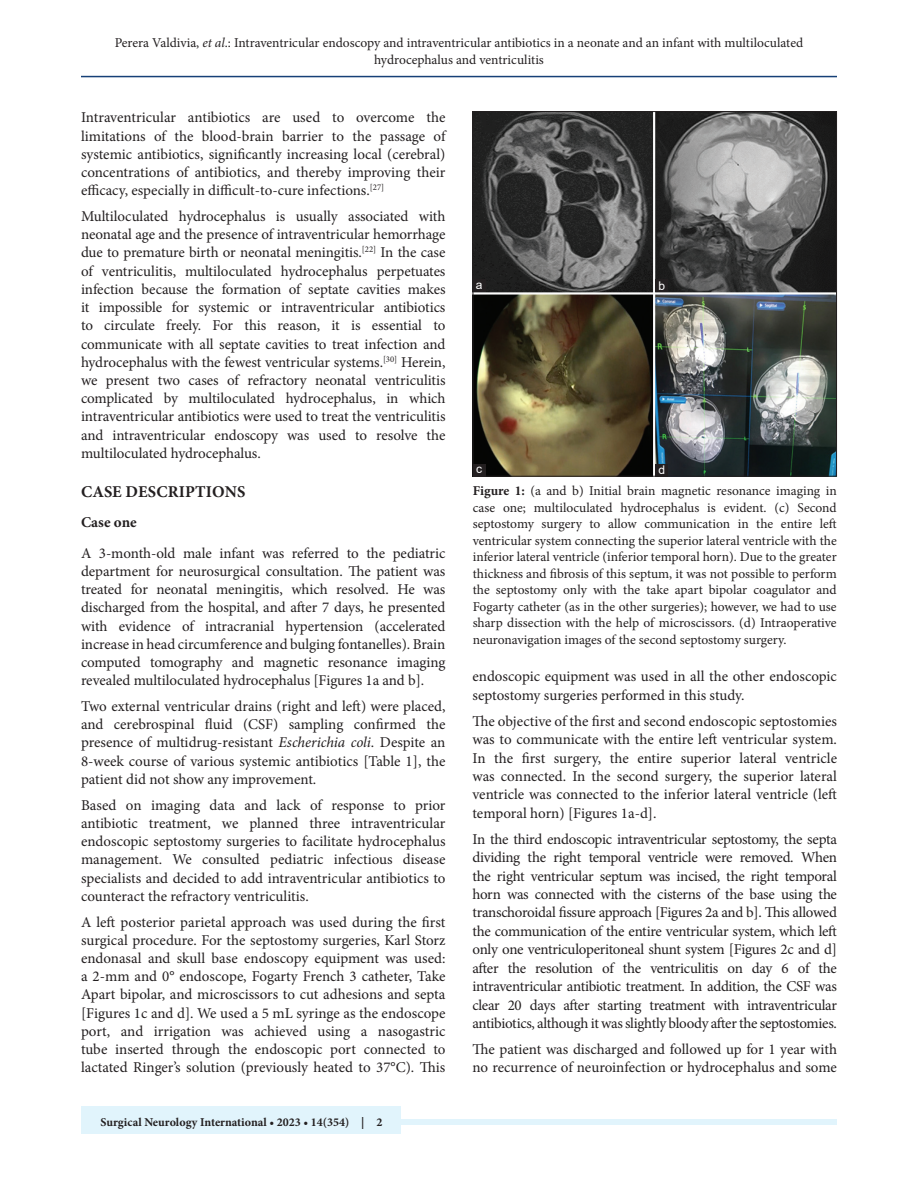
<style>
.page{position:relative;width:918px;height:1188px;background:#fff}
.page>*{position:absolute;margin:0;border:0;box-sizing:border-box;transform-origin:0 0}
.t1{font:700 16.5px "Minion Pro";letter-spacing:.01em;color:#231f20}
.TX{font:15px/18.3px "Minion Pro";letter-spacing:-.005em;color:#231f20;text-align:justify}
.H2_No_Above_Space{font:700 15px "Minion Pro";color:#231f20}
.FGC{font:13.5px/16.5px "Minion Pro";color:#231f20;text-align:center}
.JF{font:700 12px "Minion Pro";color:#231f20}
.LABEL{font:12px "Arial";color:#fff}
.s1{font-style:italic}
.s2{font-weight:700}
</style>
<div class="page">
<hr style="left:81px;top:76px;width:756px;height:1px;background:#164077">
<div style="left:81px;top:1119px;width:756px;height:6px;background:#e1f4fc"></div>
<div style="left:81px;top:1106px;width:319px;height:28px;background:#e1f4fc"></div>
<img style="left:475px;top:113px;width:360px;height:361px">
<div style="left:473px;top:111px;width:364px;height:365px;border:1px solid #231f20"></div>
<div style="left:655px;top:464px;width:13px;height:12px;background:#231f20"></div>
<div style="left:473px;top:464px;width:13px;height:12px;background:#231f20"></div>
<div style="left:655px;top:280px;width:13px;height:12px;background:#231f20"></div>
<div style="left:473px;top:280px;width:13px;height:12px;background:#231f20"></div>
<p class="FGC" style="left:115px;top:35px;width:690px">Perera Valdivia, <span class="s1">et al</span>.: Intraventricular endoscopy and intraventricular antibiotics in a neonate and an infant with multiloculated hydrocephalus and ventriculitis</p>
<p class="TX" style="left:81px;top:108px;width:366px">Intraventricular antibiotics are used to overcome the limitations of the blood-brain barrier to the passage of systemic antibiotics, significantly increasing local (cerebral) concentrations of antibiotics, and thereby improving their efficacy, especially in difficult-to-cure infections.<sup>[27]</sup></p>
<p class="TX" style="left:81px;top:207px;width:366px">Multiloculated hydrocephalus is usually associated with neonatal age and the presence of intraventricular hemorrhage due to premature birth or neonatal meningitis.<sup>[22]</sup> In the case of ventriculitis, multiloculated hydrocephalus perpetuates infection because the formation of septate cavities makes it impossible for systemic or intraventricular antibiotics to circulate freely. For this reason, it is essential to communicate with all septate cavities to treat infection and hydrocephalus with the fewest ventricular systems.<sup>[30]</sup> Herein, we present two cases of refractory neonatal ventriculitis complicated by multiloculated hydrocephalus, in which intraventricular antibiotics were used to treat the ventriculitis and intraventricular endoscopy was used to resolve the multiloculated hydrocephalus.</p>
<h1 class="t1" style="left:81px;top:480px;width:166px">CASE DESCRIPTIONS</h1>
<p class="H2_No_Above_Space" style="left:81px;top:512px;width:57px">Case one</p>
<p class="TX" style="left:81px;top:544px;width:366px">A 3-month-old male infant was referred to the pediatric department for neurosurgical consultation. The patient was treated for neonatal meningitis, which resolved. He was discharged from the hospital, and after 7 days, he presented with evidence of intracranial hypertension (accelerated increase in head circumference and bulging fontanelles). Brain computed tomography and magnetic resonance imaging revealed multiloculated hydrocephalus [Figures 1a and b].</p>
<p class="TX" style="left:81px;top:697px;width:366px">Two external ventricular drains (right and left) were placed, and cerebrospinal fluid (CSF) sampling confirmed the presence of multidrug-resistant <span class="s1">Escherichia coli</span>. Despite an 8-week course of various systemic antibiotics [Table 1], the patient did not show any improvement.</p>
<p class="TX" style="left:81px;top:796px;width:366px">Based on imaging data and lack of response to prior antibiotic treatment, we planned three intraventricular endoscopic septostomy surgeries to facilitate hydrocephalus management. We consulted pediatric infectious disease specialists and decided to add intraventricular antibiotics to counteract the refractory ventriculitis.</p>
<p class="TX" style="left:81px;top:913px;width:366px">A left posterior parietal approach was used during the first surgical procedure. For the septostomy surgeries, Karl Storz endonasal and skull base endoscopy equipment was used: a 2-mm and 0° endoscope, Fogarty French 3 catheter, Take Apart bipolar, and microscissors to cut adhesions and septa [Figures 1c and d]. We used a 5 mL syringe as the endoscope port, and irrigation was achieved using a nasogastric tube inserted through the endoscopic port connected to lactated Ringer’s solution (previously heated to 37°C). This</p>
<p class="JF" style="left:100px;top:1113px;width:284px">Surgical Neurology International • 2023 • 14(354) | 2</p>
<p class="LABEL" style="left:476px;top:277px;width:8px">a</p>
<p class="LABEL" style="left:658px;top:278px;width:8px">b</p>
<p class="LABEL" style="left:476px;top:461px;width:7px">c</p>
<p class="LABEL" style="left:658px;top:462px;width:8px">d</p>
<p class="FGC" style="left:473px;top:483px;width:366px;text-align:justify"><span class="s2">Figure 1:</span> (a and b) Initial brain magnetic resonance imaging in case one; multiloculated hydrocephalus is evident. (c) Second septostomy surgery to allow communication in the entire left ventricular system connecting the superior lateral ventricle with the inferior lateral ventricle (inferior temporal horn). Due to the greater thickness and fibrosis of this septum, it was not possible to perform the septostomy only with the take apart bipolar coagulator and Fogarty catheter (as in the other surgeries); however, we had to use sharp dissection with the help of microscissors. (d) Intraoperative neuronavigation images of the second septostomy surgery.</p>
<p class="TX" style="left:472px;top:668px;width:366px">endoscopic equipment was used in all the other endoscopic septostomy surgeries performed in this study.</p>
<p class="TX" style="left:472px;top:712px;width:366px">The objective of the first and second endoscopic septostomies was to communicate with the entire left ventricular system.<br>In the first surgery, the entire superior lateral ventricle was connected. In the second surgery, the superior lateral ventricle was connected to the inferior lateral ventricle (left temporal horn) [Figures 1a-d].</p>
<p class="TX" style="left:472px;top:830px;width:366px">In the third endoscopic intraventricular septostomy, the septa dividing the right temporal ventricle were removed. When the right ventricular septum was incised, the right temporal horn was connected with the cisterns of the base using the transchoroidal fissure approach [Figures 2a and b]. This allowed the communication of the entire ventricular system, which left only one ventriculoperitoneal shunt system [Figures 2c and d] after the resolution of the ventriculitis on day 6 of the intraventricular antibiotic treatment. In addition, the CSF was clear 20 days after starting treatment with intraventricular antibiotics, although it was slightly bloody after the septostomies.</p>
<p class="TX" style="left:472px;top:1040px;width:366px">The patient was discharged and followed up for 1 year with no recurrence of neuroinfection or hydrocephalus and some</p>
</div>
